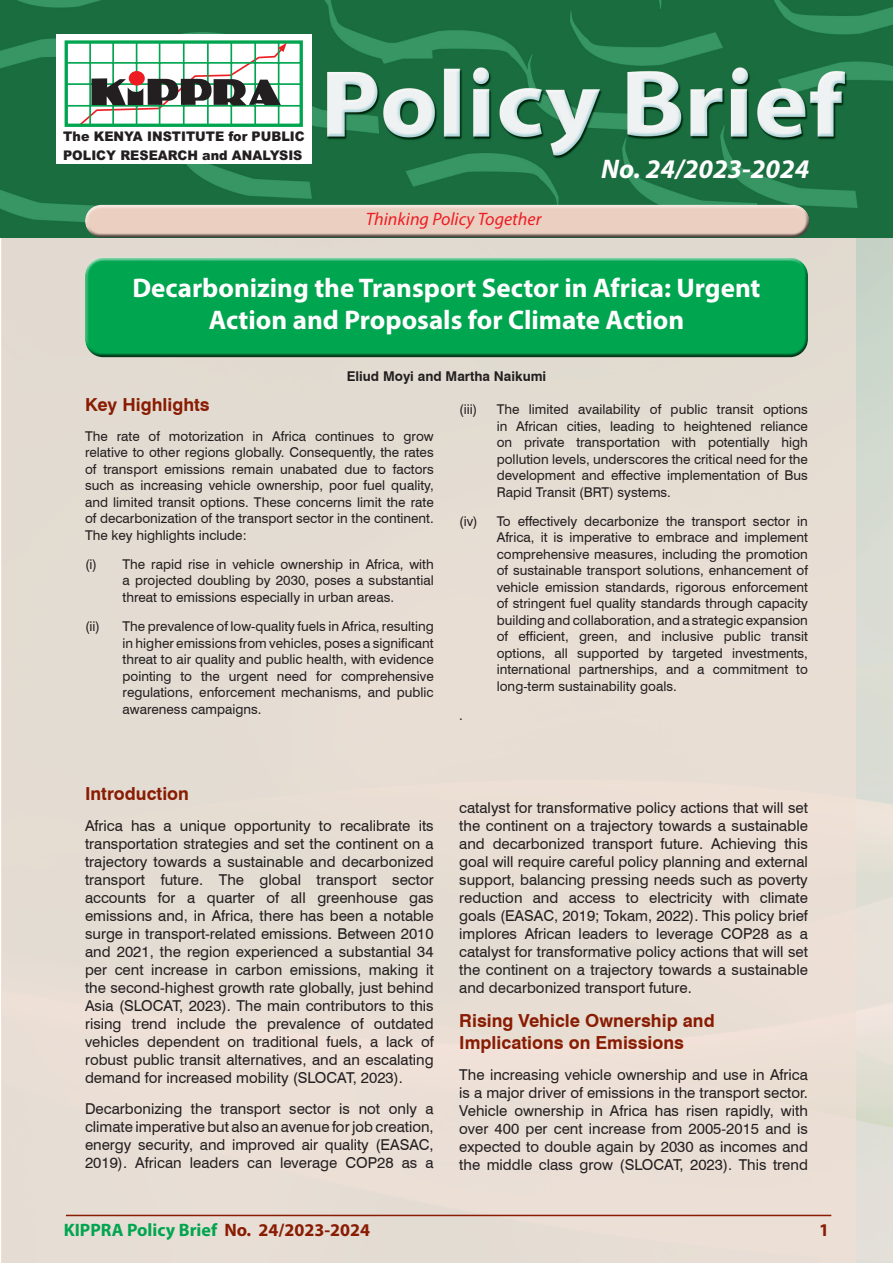
<style>
.page{position:relative;width:893px;height:1263px;background:#fff}
.page>*{position:absolute;margin:0;border:0;box-sizing:border-box;transform-origin:0 0}
.t1{font:700 27px/32.4px "Myriad Pro";color:#fff;text-align:center}
.t2{font:italic 700 27px "Myriad Pro";color:#fff}
.t3{font:700 18px/21.6px "Swiss 721 BT";color:#891c02}
.t4{font:700 18px "Myriad Pro";color:#00a54f}
.t5{font:italic 18px "Myriad Pro";color:#ee1d23}
.t6{font:700 18px "Myriad Pro";color:#891c02}
.t7{font:15px/18px "Swiss 721 BT";color:#231f20;text-align:justify}
.t8{font:13.5px/16.5px "Swiss 721 BT";color:#231f20;text-align:justify}
.t9{font:700 13.5px "Swiss 721 BT";color:#231f20}
.t10{font:900 13.35px/18.9px "Arial";color:#231f20;scale:.96 1}
.s1{color:#891c02}
</style>
<div class="page">
<div style="left:2px;top:237px;width:855px;height:1026px;background:#e6ddd3"></div>
<img style="left:857px;top:237px;width:36px;height:1026px">
<hr style="left:66px;top:1215px;width:765px;height:1px;background:#891c02">
<img style="left:0;top:0;width:893px;height:237px">
<div style="left:82px;top:205px;width:728px;height:26px;background:#fff;opacity:.75"></div>
<div style="left:83px;top:210px;width:727px;height:29px;background:#231f20;opacity:.75"></div>
<div style="left:57px;top:34px;width:255px;height:130px;background:#fff"></div>
<div style="left:65px;top:40px;width:238px;height:87px;border:3px solid #00a54f"></div>
<hr style="left:66px;top:62px;width:234px;height:2px;background:#00a54f">
<hr style="left:66px;top:83px;width:234px;height:2px;background:#00a54f">
<hr style="left:66px;top:105px;width:234px;height:2px;background:#00a54f">
<hr style="left:89px;top:42px;width:2px;height:83px;background:#00a54f">
<hr style="left:112px;top:42px;width:2px;height:83px;background:#00a54f">
<hr style="left:136px;top:42px;width:1px;height:83px;background:#00a54f">
<hr style="left:159px;top:42px;width:1px;height:83px;background:#00a54f">
<hr style="left:183px;top:42px;width:2px;height:83px;background:#00a54f">
<hr style="left:207px;top:42px;width:2px;height:83px;background:#00a54f">
<hr style="left:230px;top:42px;width:2px;height:83px;background:#00a54f">
<hr style="left:254px;top:42px;width:2px;height:83px;background:#00a54f">
<hr style="left:278px;top:42px;width:1px;height:83px;background:#00a54f">
<svg style="left:78px;top:43px;width:209px;height:84px"></svg>
<div style="left:82px;top:254px;width:726px;height:96px;background:#fff;opacity:.75"></div>
<div style="left:84px;top:263px;width:724px;height:96px;background:#231f20;opacity:.75"></div>
<p class="t10" style="left:63px;top:126px;width:253px">The KENYA INSTITUTE for PUBLIC<br>POLICY RESEARCH and ANALYSIS</p>
<p class="t5" style="left:366px;top:208px;width:177px">Thinking Policy Together</p>
<h1 class="t2" style="left:601px;top:152px;width:210px">No. 24/2023-2024</h1>
<h1 class="t1" style="left:132px;top:271px;width:630px">Decarbonizing the Transport Sector in Africa: Urgent<br>Action and Proposals for Climate Action</h1>
<p class="t9" style="left:347px;top:368px;width:201px">Eliud Moyi and Martha Naikumi</p>
<p class="t3" style="left:85px;top:394px;width:126px">Key Highlights</p>
<p class="t8" style="left:85px;top:427px;width:350px">The rate of motorization in Africa continues to grow relative to other regions globally. Consequently, the rates of transport emissions remain unabated due to factors such as increasing vehicle ownership, poor fuel quality, and limited transit options. These concerns limit the rate of decarbonization of the transport sector in the continent.<br>The key highlights include:</p>
<p class="t8" style="left:123px;top:556px;width:313px;text-indent:-38px">(i) The rapid rise in vehicle ownership in Africa, with a projected doubling by 2030, poses a substantial threat to emissions especially in urban areas.</p>
<p class="t8" style="left:123px;top:618px;width:313px;text-indent:-38px">(ii) The prevalence of low-quality fuels in Africa, resulting in higher emissions from vehicles, poses a significant threat to air quality and public health, with evidence pointing to the urgent need for comprehensive regulations, enforcement mechanisms, and public awareness campaigns.</p>
<p class="t8" style="left:459px;top:401px;width:20px">(iii)</p>
<p class="t8" style="left:497px;top:401px;width:313px">The limited availability of public transit options in African cities, leading to heightened reliance on private transportation with potentially high pollution levels, underscores the critical need for the development and effective implementation of Bus Rapid Transit (BRT) systems.</p>
<p class="t8" style="left:497px;top:513px;width:313px;text-indent:-38px">(iv) To effectively decarbonize the transport sector in Africa, it is imperative to embrace and implement comprehensive measures, including the promotion of sustainable transport solutions, enhancement of vehicle emission standards, rigorous enforcement of stringent fuel quality standards through capacity building and collaboration, and a strategic expansion of efficient, green, and inclusive public transit options, all supported by targeted investments, international partnerships, and a commitment to long-term sustainability goals.</p>
<p class="t8" style="left:459px;top:707px;width:5px">.</p>
<p class="t3" style="left:85px;top:783px;width:105px">Introduction</p>
<p class="t7" style="left:85px;top:817px;width:350px">Africa has a unique opportunity to recalibrate its transportation strategies and set the continent on a trajectory towards a sustainable and decarbonized transport future. The global transport sector accounts for a quarter of all greenhouse gas emissions and, in Africa, there has been a notable surge in transport-related emissions. Between 2010 and 2021, the region experienced a substantial 34 per cent increase in carbon emissions, making it the second-highest growth rate globally, just behind Asia (SLOCAT, 2023). The main contributors to this rising trend include the prevalence of outdated vehicles dependent on traditional fuels, a lack of robust public transit alternatives, and an escalating demand for increased mobility (SLOCAT, 2023).</p>
<p class="t7" style="left:85px;top:1099px;width:350px">Decarbonizing the transport sector is not only a climate imperative but also an avenue for job creation, energy security, and improved air quality (EASAC, 2019). African leaders can leverage COP28 as a</p>
<p class="t7" style="left:459px;top:798px;width:350px">catalyst for transformative policy actions that will set the continent on a trajectory towards a sustainable and decarbonized transport future. Achieving this goal will require careful policy planning and external support, balancing pressing needs such as poverty reduction and access to electricity with climate goals (EASAC, 2019; Tokam, 2022). This policy brief implores African leaders to leverage COP28 as a catalyst for transformative policy actions that will set the continent on a trajectory towards a sustainable and decarbonized transport future.</p>
<p class="t3" style="left:459px;top:1010px;width:257px">Rising Vehicle Ownership and<br>Implications on Emissions</p>
<p class="t7" style="left:459px;top:1065px;width:350px">The increasing vehicle ownership and use in Africa is a major driver of emissions in the transport sector.<br>Vehicle ownership in Africa has risen rapidly, with over 400 per cent increase from 2005-2015 and is expected to double again by 2030 as incomes and the middle class grow (SLOCAT, 2023). This trend</p>
<p class="t4" style="left:64px;top:1218px;width:308px">KIPPRA Policy Brief <span class="s1">No. 24/2023-2024</span></p>
<p class="t6" style="left:819px;top:1218px;width:11px">1</p>
</div>
